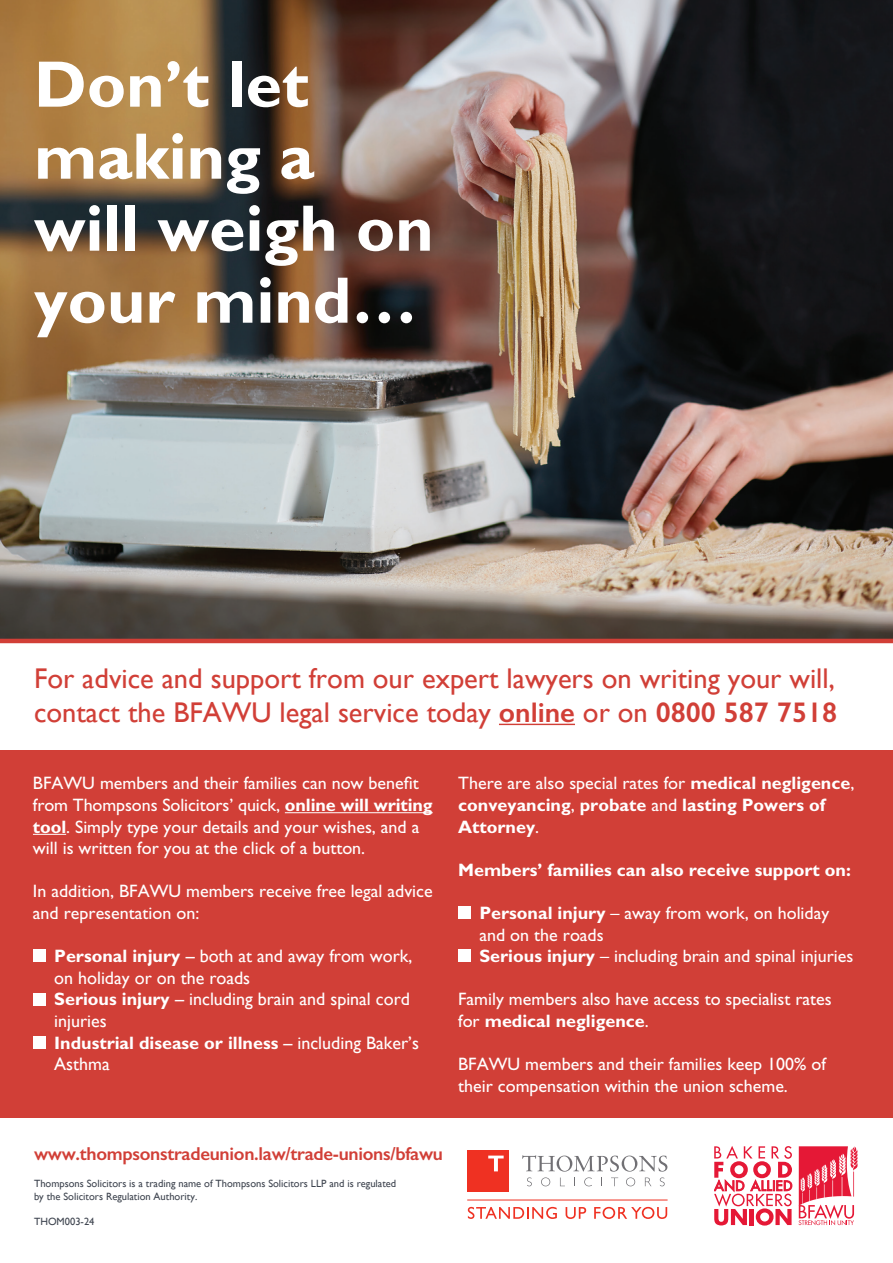
<style>
.page{position:relative;width:893px;height:1263px;background:#fff}
.page>*{position:absolute;margin:0;border:0;box-sizing:border-box;transform-origin:0 0}
.t1{font:700 66px/72px "Gill Sans Std";color:#fff}
.t2{font:28.5px/34.2px "Gill Sans";color:#d13f37}
.t3{font:600 18.75px "Gill Sans";letter-spacing:-.015em;color:#d13f37}
.t4{font:18px/21.6px "Gill Sans Std";color:#fff}
.t5{font:700 18px/21.6px "Gill Sans Std";color:#fff}
.t6{font:18px/21.6px "Gill Sans";color:#fff}
.t7{font:10.5px "Gill Sans";color:#3e444f}
.s1{font-weight:600}
.s2{font-weight:700}
.s3{font-family:"Gill Sans Std";font-weight:700}
.s4{font-family:"Gill Sans";font-weight:400}
.s5{font-weight:400}
</style>
<div class="page">
<img style="left:0;top:0;width:893px;height:639px">
<div style="left:0;top:750px;width:893px;height:368px;background:#d13f37"></div>
<hr style="left:499px;top:724px;width:76px;height:1px;background:#d13f37">
<hr style="left:285px;top:812px;width:148px;height:1px;background:#fff">
<hr style="left:33px;top:834px;width:33px;height:1px;background:#fff">
<div style="left:33px;top:949px;width:13px;height:13px;background:#fff"></div>
<div style="left:33px;top:993px;width:13px;height:12px;background:#fff"></div>
<div style="left:33px;top:1036px;width:13px;height:12px;background:#fff"></div>
<div style="left:458px;top:906px;width:13px;height:13px;background:#fff"></div>
<div style="left:458px;top:949px;width:13px;height:13px;background:#fff"></div>
<hr style="left:0;top:639px;width:893px;height:4px;background:#d13f37">
<svg style="left:522px;top:1155px;width:145px;height:16px"></svg>
<svg style="left:527px;top:1177px;width:5px;height:9px"></svg>
<svg style="left:541px;top:1177px;width:9px;height:9px"></svg>
<svg style="left:560px;top:1177px;width:5px;height:9px"></svg>
<svg style="left:584px;top:1177px;width:8px;height:9px"></svg>
<svg style="left:611px;top:1177px;width:7px;height:9px"></svg>
<svg style="left:626px;top:1177px;width:9px;height:9px"></svg>
<svg style="left:645px;top:1177px;width:6px;height:9px"></svg>
<svg style="left:660px;top:1177px;width:5px;height:9px"></svg>
<div style="left:467px;top:1150px;width:42px;height:42px;background:#ef3122"></div>
<svg style="left:488px;top:1155px;width:16px;height:16px"></svg>
<hr style="left:467px;top:1200px;width:201px;height:1px;background:#ef3122">
<svg style="left:468px;top:1207px;width:89px;height:12px"></svg>
<svg style="left:566px;top:1207px;width:20px;height:12px"></svg>
<svg style="left:594px;top:1207px;width:73px;height:12px"></svg>
<svg style="left:798px;top:1146px;width:60px;height:79px"></svg>
<svg style="left:714px;top:1146px;width:78px;height:79px"></svg>
<p class="t1" style="left:34px;top:48px;width:401px">Don’t let making a will weigh on your mind…</p>
<p class="t2" style="left:34px;top:661px;width:805px">For advice and support from our expert lawyers on writing your will, contact the BFAWU legal service today <span class="s1">online</span> or on <span class="s1">0800 587 7518</span></p>
<p class="t4" style="left:33px;top:772px;width:401px">BFAWU members and their families can now benefit from Thompsons Solicitors’ quick, <span class="s2">online will writing tool</span>. Simply type your details and your wishes, and a will is written for you at the click of a button.</p>
<p class="t4" style="left:33px;top:880px;width:401px">In addition, BFAWU members receive free legal advice and representation on:</p>
<p class="t6" style="left:54px;top:945px;width:360px"><span class="s3">Personal injury</span> – both at and away from work, on holiday or on the roads</p>
<p class="t6" style="left:54px;top:988px;width:357px"><span class="s3">Serious injury</span> – including brain and spinal cord injuries</p>
<p class="t5" style="left:54px;top:1032px;width:366px">Industrial disease or illness <span class="s4">– including Baker’s<br>Asthma</span></p>
<p class="t5" style="left:458px;top:772px;width:398px"><span class="s5">There are also special rates for</span> medical negligence<span class="s5">, </span>conveyancing<span class="s5">,</span> probate <span class="s5">and</span> lasting Powers of<br>Attorney<span class="s5">.</span></p>
<p class="t5" style="left:458px;top:859px;width:394px">Members’ families can also receive support on:</p>
<p class="t4" style="left:479px;top:902px;width:351px"><span class="s2">Personal injury</span> – away from work, on holiday and on the roads</p>
<p class="t4" style="left:479px;top:945px;width:375px"><span class="s2">Serious injury</span> – including brain and spinal injuries</p>
<p class="t4" style="left:458px;top:988px;width:375px">Family members also have access to specialist rates for <span class="s2">medical negligence</span>.</p>
<p class="t4" style="left:458px;top:1053px;width:369px">BFAWU members and their families keep 100% of their compensation within the union scheme.</p>
<p class="t3" style="left:34px;top:1142px;width:411px">www.thompsonstradeunion.law/trade-unions/bfawu</p>
<p class="t7" style="left:34px;top:1177px;width:364px">Thompsons Solicitors is a trading name of Thompsons Solicitors LLP and is regulated</p>
<p class="t7" style="left:34px;top:1190px;width:165px">by the Solicitors Regulation Authority.</p>
<p class="t7" style="left:34px;top:1215px;width:62px">THOM003-24</p>
</div>
